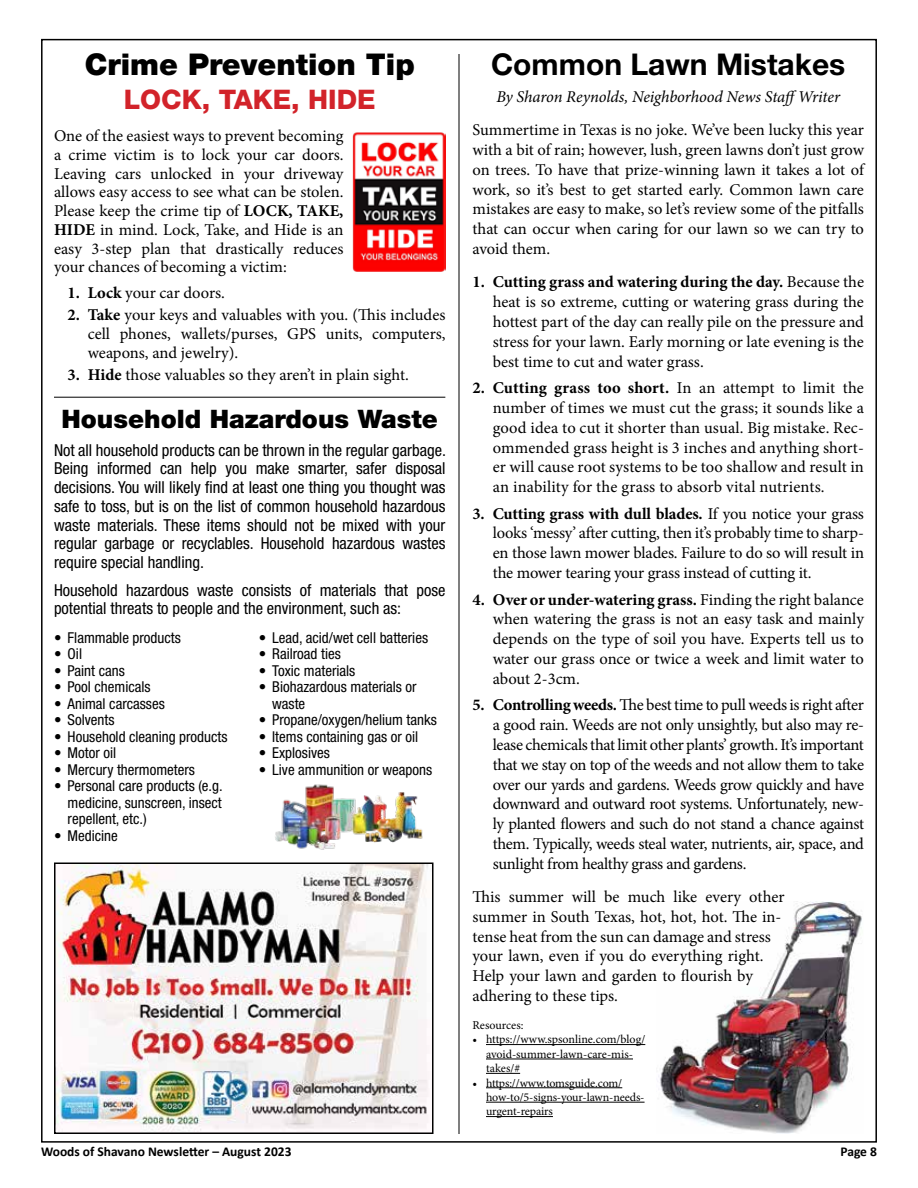
<style>
.page{position:relative;width:918px;height:1188px;background:#fff}
.page>*{position:absolute;margin:0;border:0;box-sizing:border-box;transform-origin:0 0}
.t1{font:900 30px "Helvetica Neue LT Std";color:#000}
.t2{font:700 30px "Helvetica Neue LT Std";color:#000}
.t3{font:800 27px "Helvetica Neue LT Std";color:#d2232a}
.t4{font:900 25.5px "Helvetica Neue LT Std";color:#000}
.t5{font:16.5px/19.8px "Minion Pro";letter-spacing:-.005em;color:#000;text-align:justify}
.t6{font:condensed 16.5px/18.8px "Helvetica Neue LT Std";color:#000;text-align:justify}
.t7{font:italic 16.5px "Minion Pro";letter-spacing:-.005em;color:#000}
.t8{font:condensed 15px/16.5px "Helvetica Neue LT Std";color:#000;text-align:justify}
.t9{font:700 13.5px "Calibri";color:#000}
.t10{font:12px/14.4px "Minion Pro";letter-spacing:-.01em;color:#000}
.s1{font-weight:700}
</style>
<div class="page">
<img style="left:57px;top:865px;width:371px;height:266px">
<div style="left:54px;top:862px;width:380px;height:272px;border:2px solid #000"></div>
<hr style="left:54px;top:397px;width:391px;height:1px;background:#000">
<img style="left:353px;top:132px;width:93px;height:140px">
<img style="left:275px;top:784px;width:148px;height:66px">
<img style="left:658px;top:901px;width:204px;height:233px">
<hr style="left:486px;top:1044px;width:159px;height:1px;background:#000">
<hr style="left:486px;top:1059px;width:147px;height:1px;background:#000">
<hr style="left:486px;top:1073px;width:34px;height:1px;background:#000">
<hr style="left:486px;top:1087px;width:136px;height:1px;background:#000">
<hr style="left:486px;top:1102px;width:159px;height:1px;background:#000">
<hr style="left:486px;top:1116px;width:67px;height:1px;background:#000">
<hr style="left:459px;top:54px;width:1px;height:1080px;background:#000">
<h1 class="t1" style="left:85px;top:47px;width:332px">Crime Prevention Tip</h1>
<h2 class="t3" style="left:124px;top:83px;width:254px">LOCK, TAKE, HIDE</h2>
<p class="t5" style="left:54px;top:127px;width:291px;line-height:18.8px">One of the easiest ways to prevent becoming a crime victim is to lock your car doors.<br>Leaving cars unlocked in your driveway allows easy access to see what can be stolen.<br>Please keep the crime tip of <span class="s1">LOCK, TAKE, HIDE</span> in mind. Lock, Take, and Hide is an easy 3-step plan that drastically reduces your chances of becoming a victim:</p>
<p class="t5" style="left:67px;top:283px;width:159px"><span class="s1">1. Lock</span> your car doors.</p>
<p class="t5" style="left:88px;top:306px;width:359px;line-height:18.8px;text-indent:-20px"><span class="s1">2. Take</span> your keys and valuables with you. (This includes cell phones, wallets/purses, GPS units, computers, weapons, and jewelry).</p>
<p class="t5" style="left:67px;top:365px;width:343px"><span class="s1">3. Hide</span> those valuables so they aren’t in plain sight.</p>
<h3 class="t4" style="left:62px;top:404px;width:378px">Household Hazardous Waste</h3>
<p class="t6" style="left:54px;top:440px;width:394px">Not all household products can be thrown in the regular garbage.<br>Being informed can help you make smarter, safer disposal decisions. You will likely find at least one thing you thought was safe to toss, but is on the list of common household hazardous waste materials. These items should not be mixed with your regular garbage or recyclables. Household hazardous wastes require special handling.</p>
<p class="t6" style="left:54px;top:580px;width:393px">Household hazardous waste consists of materials that pose potential threats to people and the environment, such as:</p>
<p class="t8" style="left:54px;top:629px;width:128px">• Flammable products</p>
<p class="t8" style="left:54px;top:645px;width:29px">• Oil</p>
<p class="t8" style="left:54px;top:662px;width:72px">• Paint cans</p>
<p class="t8" style="left:54px;top:678px;width:98px">• Pool chemicals</p>
<p class="t8" style="left:54px;top:695px;width:112px">• Animal carcasses</p>
<p class="t8" style="left:54px;top:711px;width:62px">• Solvents</p>
<p class="t8" style="left:54px;top:728px;width:175px">• Household cleaning products</p>
<p class="t8" style="left:54px;top:744px;width:64px">• Motor oil</p>
<p class="t8" style="left:54px;top:761px;width:142px">• Mercury thermometers</p>
<p class="t8" style="left:68px;top:777px;width:157px;text-indent:-14px">• Personal care products (e.g. medicine, sunscreen, insect repellent, etc.)</p>
<p class="t8" style="left:54px;top:827px;width:65px">• Medicine</p>
<p class="t8" style="left:259px;top:629px;width:171px">• Lead, acid/wet cell batteries</p>
<p class="t8" style="left:259px;top:645px;width:84px">• Railroad ties</p>
<p class="t8" style="left:259px;top:662px;width:98px">• Toxic materials</p>
<p class="t8" style="left:272px;top:678px;width:146px;text-indent:-13px">• Biohazardous materials or waste</p>
<p class="t8" style="left:259px;top:711px;width:180px">• Propane/oxygen/helium tanks</p>
<p class="t8" style="left:259px;top:728px;width:161px">• Items containing gas or oil</p>
<p class="t8" style="left:259px;top:744px;width:73px">• Explosives</p>
<p class="t8" style="left:259px;top:761px;width:175px">• Live ammunition or weapons</p>
<h1 class="t2" style="left:491px;top:46px;width:356px">Common Lawn Mistakes</h1>
<p class="t7" style="left:496px;top:85px;width:345px">By Sharon Reynolds, Neighborhood News StaffWriter</p>
<p class="t5" style="left:473px;top:120px;width:393px">Summertime in Texas is no joke. We’ve been lucky this year with a bit of rain; however, lush, green lawns don’t just grow on trees. To have that prize-winning lawn it takes a lot of work, so it’s best to get started early. Common lawn care mistakes are easy to make, so let’s review some of the pitfalls that can occur when caring for our lawn so we can try to avoid them.</p>
<p class="t5" style="left:493px;top:272px;width:373px;text-indent:-20px"><span class="s1">1. Cutting grass and watering during the day.</span> Because the heat is so extreme, cutting or watering grass during the hottest part of the day can really pile on the pressure and stress for your lawn. Early morning or late evening is the best time to cut and water grass.</p>
<p class="t5" style="left:493px;top:378px;width:373px;text-indent:-20px"><span class="s1">2. Cutting grass too short.</span> In an attempt to limit the number of times we must cut the grass; it sounds like a good idea to cut it shorter than usual. Big mistake. Rec&shy;ommended grass height is 3 inches and anything short&shy;er will cause root systems to be too shallow and result in an inability for the grass to absorb vital nutrients.</p>
<p class="t5" style="left:493px;top:504px;width:373px;text-indent:-20px"><span class="s1">3. Cutting grass with dull blades.</span> If you notice your grass looks ‘messy’ after cutting, then it’s probably time to sharp&shy;en those lawn mower blades. Failure to do so will result in the mower tearing your grass instead of cutting it.</p>
<p class="t5" style="left:493px;top:590px;width:373px;text-indent:-20px"><span class="s1">4. Over or under-watering grass.</span> Finding the right balance when watering the grass is not an easy task and mainly depends on the type of soil you have. Experts tell us to water our grass once or twice a week and limit water to about 2-3cm.</p>
<p class="t5" style="left:493px;top:695px;width:373px;text-indent:-20px"><span class="s1">5. Controlling weeds.</span> The best time to pull weeds is right after a good rain. Weeds are not only unsightly, but also may re&shy;lease chemicals that limit other plants’ growth. It’s important that we stay on top of the weeds and not allow them to take over our yards and gardens. Weeds grow quickly and have downward and outward root systems. Unfortunately, new&shy;ly planted flowers and such do not stand a chance against them. Typically, weeds steal water, nutrients, air, space, and sunlight from healthy grass and gardens.</p>
<p class="t5" style="left:473px;top:887px;width:314px;text-align:left">This summer will be much like every other summer in South Texas, hot, hot, hot. The in&shy;tense heat from the sun can damage and stress your lawn, even if you do everything right.<br>Help your lawn and garden to flourish by adhering to these tips.</p>
<p class="t10" style="left:472px;top:1018px;width:53px">Resources:</p>
<p class="t10" style="left:486px;top:1032px;width:161px;text-indent:-14px">• https://www.spsonline.com/blog/ avoid-summer-lawn-care-mis&shy;takes/#</p>
<p class="t10" style="left:486px;top:1076px;width:160px;text-indent:-14px">• https://www.tomsguide.com/ how-to/5-signs-your-lawn-needs&shy;urgent-repairs</p>
<p class="t9" style="left:41px;top:1142px;width:252px">Woods of Shavano Newsletter – August 2023</p>
<p class="t9" style="left:840px;top:1142px;width:38px">Page 8</p>
</div>
